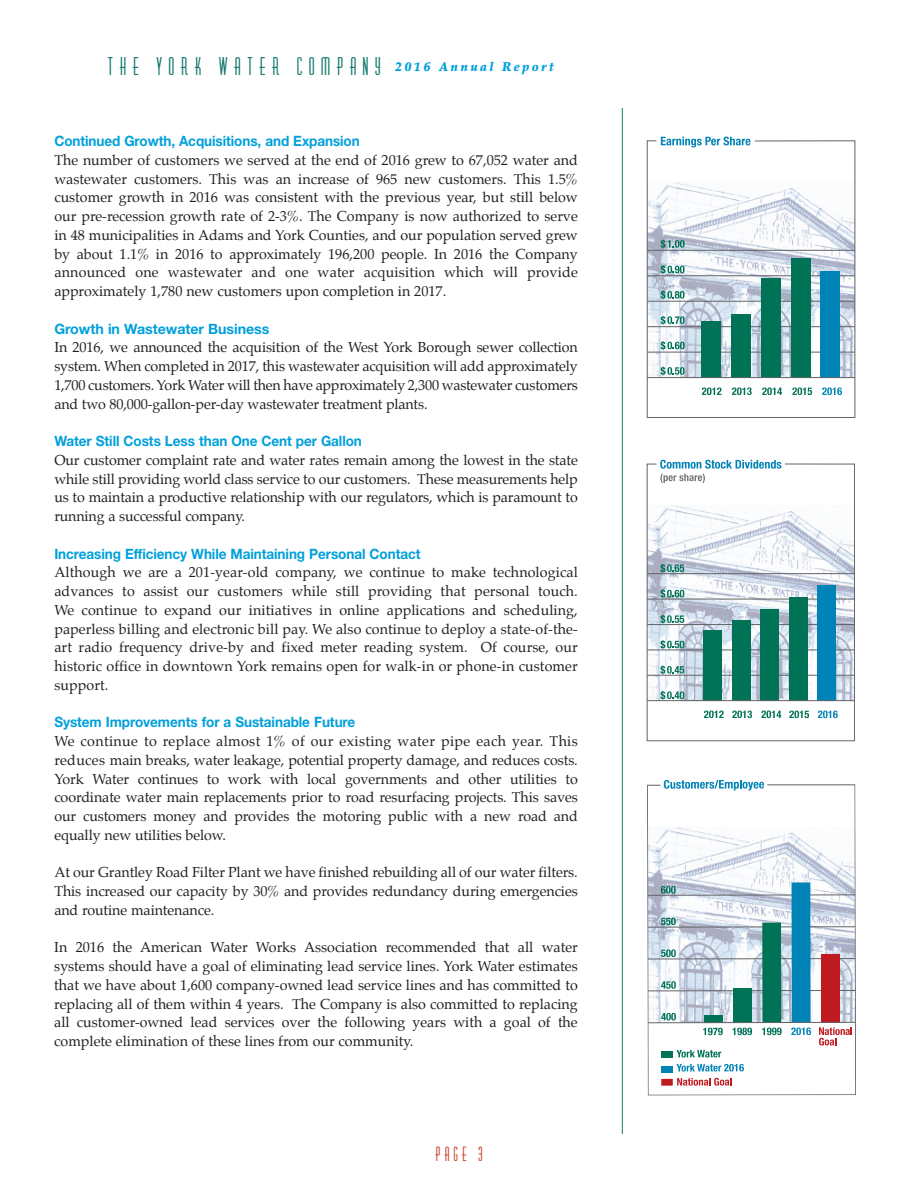
<style>
.page{position:relative;width:918px;height:1188px;background:#fff}
.page>*{position:absolute;margin:0;border:0;box-sizing:border-box;transform-origin:0 0}
.t1{font:22.5px "Diner Fatt";letter-spacing:.305em;color:#167a6e}
.t2{font:18px "Diner Fatt";color:#c9402b;scale:.95 1}
.t3{font:14.25px/18.8px "Palatino";letter-spacing:-.005em;color:#231f20;text-align:justify}
.t4{font:700 14.25px "Helvetica Neue";letter-spacing:-.005em;color:#00a0db;scale:.95 1}
.t5{font:700 14.25px "Helvetica Neue";letter-spacing:-.005em;color:#00a0db}
</style>
<div class="page">
<hr style="left:622px;top:108px;width:1px;height:1026px;background:#167a6e">
<svg style="left:647px;top:140px;width:208px;height:278px"></svg>
<hr style="left:647px;top:377px;width:208px;height:1px;background:#636366">
<svg style="left:661px;top:137px;width:89px;height:11px"></svg>
<svg style="left:661px;top:265px;width:24px;height:9px"></svg>
<svg style="left:661px;top:290px;width:23px;height:10px"></svg>
<svg style="left:661px;top:316px;width:24px;height:9px"></svg>
<svg style="left:661px;top:341px;width:24px;height:9px"></svg>
<svg style="left:661px;top:366px;width:24px;height:10px"></svg>
<svg style="left:647px;top:463px;width:208px;height:278px"></svg>
<hr style="left:647px;top:700px;width:208px;height:1px;background:#636366">
<svg style="left:660px;top:460px;width:121px;height:23px"></svg>
<svg style="left:647px;top:784px;width:209px;height:312px"></svg>
<svg style="left:677px;top:1050px;width:44px;height:8px"></svg>
<svg style="left:677px;top:1064px;width:67px;height:8px"></svg>
<div style="left:661px;top:1051px;width:12px;height:6px;background:#007255"></div>
<div style="left:661px;top:1066px;width:12px;height:6px;background:#0083b6"></div>
<div style="left:661px;top:1079px;width:12px;height:7px;background:#be1a1f"></div>
<hr style="left:648px;top:1022px;width:207px;height:1px;background:#636366">
<svg style="left:664px;top:780px;width:100px;height:11px"></svg>
<svg style="left:677px;top:1078px;width:55px;height:8px"></svg>
<svg style="left:819px;top:1027px;width:33px;height:18px"></svg>
<h1 class="t1" style="left:108px;top:54px;width:447px">UIF ZPSL XBUFS DPNQBOZ <sup>2016</sup> <sup>Annual</sup> <sup>Report</sup></h1>
<p class="t4" style="left:54px;top:132px;width:323px">Continued Growth, Acquisitions, and Expansion</p>
<p class="t3" style="left:54px;top:152px;width:525px">The number of customers we served at the end of 2016 grew to 67,052 water and wastewater customers. This was an increase of 965 new customers. This 1.5% customer growth in 2016 was consistent with the previous year, but still below our pre-recession growth rate of 2-3%. The Company is now authorized to serve in 48 municipalities in Adams and York Counties, and our population served grew by about 1.1% in 2016 to approximately 196,200 people. In 2016 the Company announced one wastewater and one water acquisition which will provide approximately 1,780 new customers upon completion in 2017.</p>
<p class="t5" style="left:54px;top:320px;width:217px">Growth in Wastewater Business</p>
<p class="t3" style="left:54px;top:339px;width:525px">In 2016, we announced the acquisition of the West York Borough sewer collection system. When completed in 2017, this wastewater acquisition will add approximately 1,700 customers. York Water will then have approximately 2,300 wastewater customers and two 80,000-gallon-per-day wastewater treatment plants.</p>
<p class="t4" style="left:54px;top:432px;width:325px">Water Still Costs Less than One Cent per Gallon</p>
<p class="t3" style="left:54px;top:452px;width:525px">Our customer complaint rate and water rates remain among the lowest in the state while still providing world class service to our customers. These measurements help us to maintain a productive relationship with our regulators, which is paramount to running a successful company.</p>
<p class="t4" style="left:54px;top:545px;width:387px">Increasing Efficiency While Maintaining Personal Contact</p>
<p class="t3" style="left:54px;top:564px;width:525px">Although we are a 201-year-old company, we continue to make technological advances to assist our customers while still providing that personal touch.<br>We continue to expand our initiatives in online applications and scheduling, paperless billing and electronic bill pay. We also continue to deploy a state-of-the&shy;art radio frequency drive-by and fixed meter reading system. Of course, our historic office in downtown York remains open for walk-in or phone-in customer support.</p>
<p class="t4" style="left:54px;top:713px;width:318px">System Improvements for a Sustainable Future</p>
<p class="t3" style="left:54px;top:733px;width:525px">We continue to replace almost 1% of our existing water pipe each year. This reduces main breaks, water leakage, potential property damage, and reduces costs.<br>York Water continues to work with local governments and other utilities to coordinate water main replacements prior to road resurfacing projects. This saves our customers money and provides the motoring public with a new road and equally new utilities below.</p>
<p class="t3" style="left:54px;top:864px;width:525px">At our Grantley Road Filter Plant we have finished rebuilding all of our water filters.<br>This increased our capacity by 30% and provides redundancy during emergencies and routine maintenance.</p>
<p class="t3" style="left:54px;top:939px;width:525px">In 2016 the American Water Works Association recommended that all water systems should have a goal of eliminating lead service lines. York Water estimates that we have about 1,600 company-owned lead service lines and has committed to replacing all of them within 4 years. The Company is also committed to replacing all customer-owned lead services over the following years with a goal of the complete elimination of these lines from our community.</p>
<p class="t2" style="left:436px;top:1144px;width:51px">QBHF 4</p>
</div>
